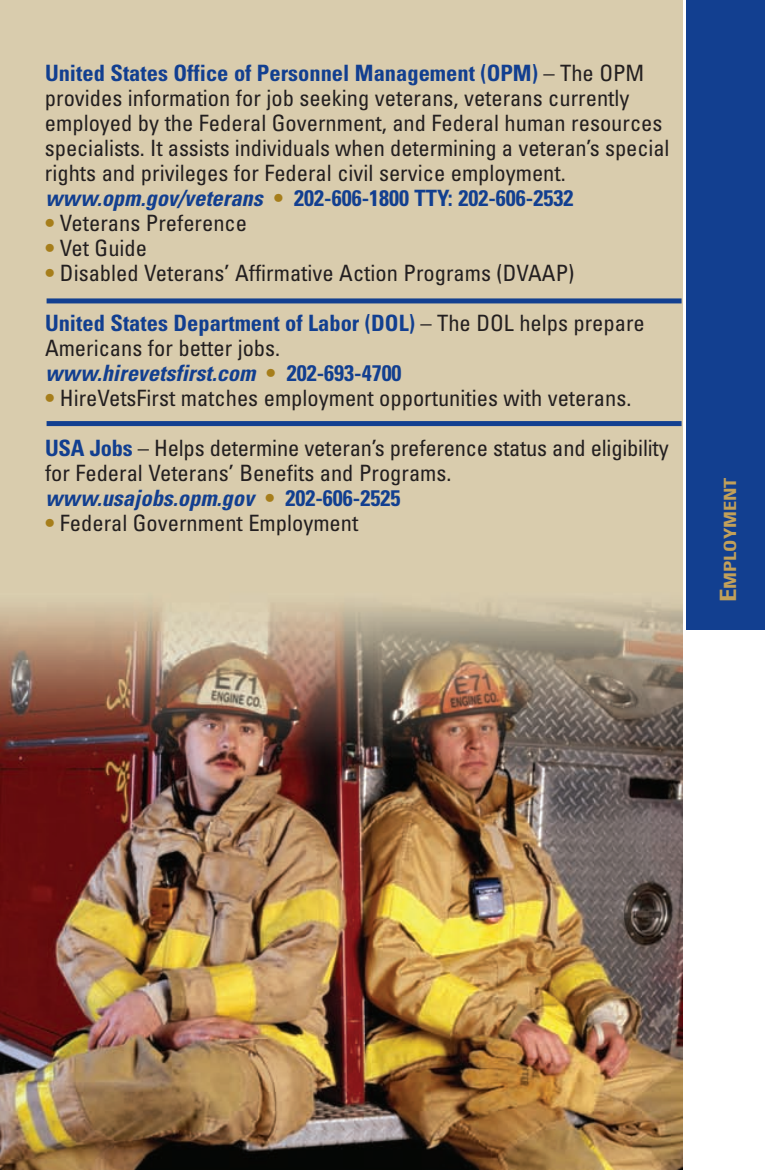
<style>
.page{position:relative;width:765px;height:1170px;background:#fff}
.page>*{position:absolute;margin:0;border:0;box-sizing:border-box;transform-origin:0 0}
.t1{font:condensed 22.5px/25px "Univers";color:#231f20}
.t2{font:700 condensed 22.5px/25px "Univers";color:#123f90}
.t3{font:700 condensed 17px "Univers";color:#c1a05a;scale:1.2 1}
.s1{font-weight:700;color:#123f90}
.s2{font-weight:700;font-style:italic;color:#123f90}
.s3{font-weight:700;color:#a67e1b}
.s4{font-weight:400;color:#231f20}
.s5{font-style:italic}
.s6{color:#a67e1b}
.s7{font-size:22.5px}
</style>
<div class="page">
<img style="left:0;top:0;width:683px;height:1170px">
<div style="left:686px;top:0;width:79px;height:1170px;background:#123f90"></div>
<div style="left:686px;top:630px;width:79px;height:540px;background:#fff"></div>
<div style="left:47px;top:298px;width:635px;height:5px;background:#123f90"></div>
<div style="left:47px;top:421px;width:635px;height:5px;background:#123f90"></div>
<p class="t1" style="left:45px;top:63px;width:626px"><span class="s1">United States Office of Personnel Management (OPM)</span> – The OPM provides information for job seeking veterans, veterans currently employed by the Federal Government, and Federal human resources specialists. It assists individuals when determining a veteran’s special rights and privileges for Federal civil service employment. <span class="s2">www.opm.gov/veterans</span> <span class="s3">•</span> <span class="s1">202-606-1800 TTY: 202-606-2532</span></p>
<p class="t1" style="left:45px;top:213px;width:204px"><span class="s3">•</span> Veterans Preference</p>
<p class="t1" style="left:45px;top:238px;width:104px"><span class="s3">•</span> Vet Guide</p>
<p class="t1" style="left:45px;top:263px;width:531px"><span class="s3">•</span> Disabled Veterans’ Affirmative Action Programs (DVAAP)</p>
<p class="t2" style="left:45px;top:313px;width:601px">United States Department of Labor (DOL) <span class="s4">– The DOL helps prepare<br>Americans for better jobs.<br></span><span class="s5">www.hirevetsfirst.com</span> <span class="s6">•</span> 202-693-4700</p>
<p class="t1" style="left:45px;top:388px;width:588px"><span class="s3">•</span> HireVetsFirst matches employment opportunities with veterans.</p>
<p class="t1" style="left:45px;top:438px;width:625px"><span class="s1">USA Jobs</span> – Helps determine veteran’s preference status and eligibility for Federal Veterans’ Benefits and Programs.<br><span class="s2">www.usajobs.opm.gov</span> <span class="s3">•</span> <span class="s1">202-606-2525</span></p>
<p class="t1" style="left:45px;top:513px;width:315px"><span class="s3">•</span> Federal Government Employment</p>
<p class="t3" style="left:724px;top:602px;width:106px;rotate:-90deg"><span class="s7">E</span>MPLOYMENT</p>
</div>
